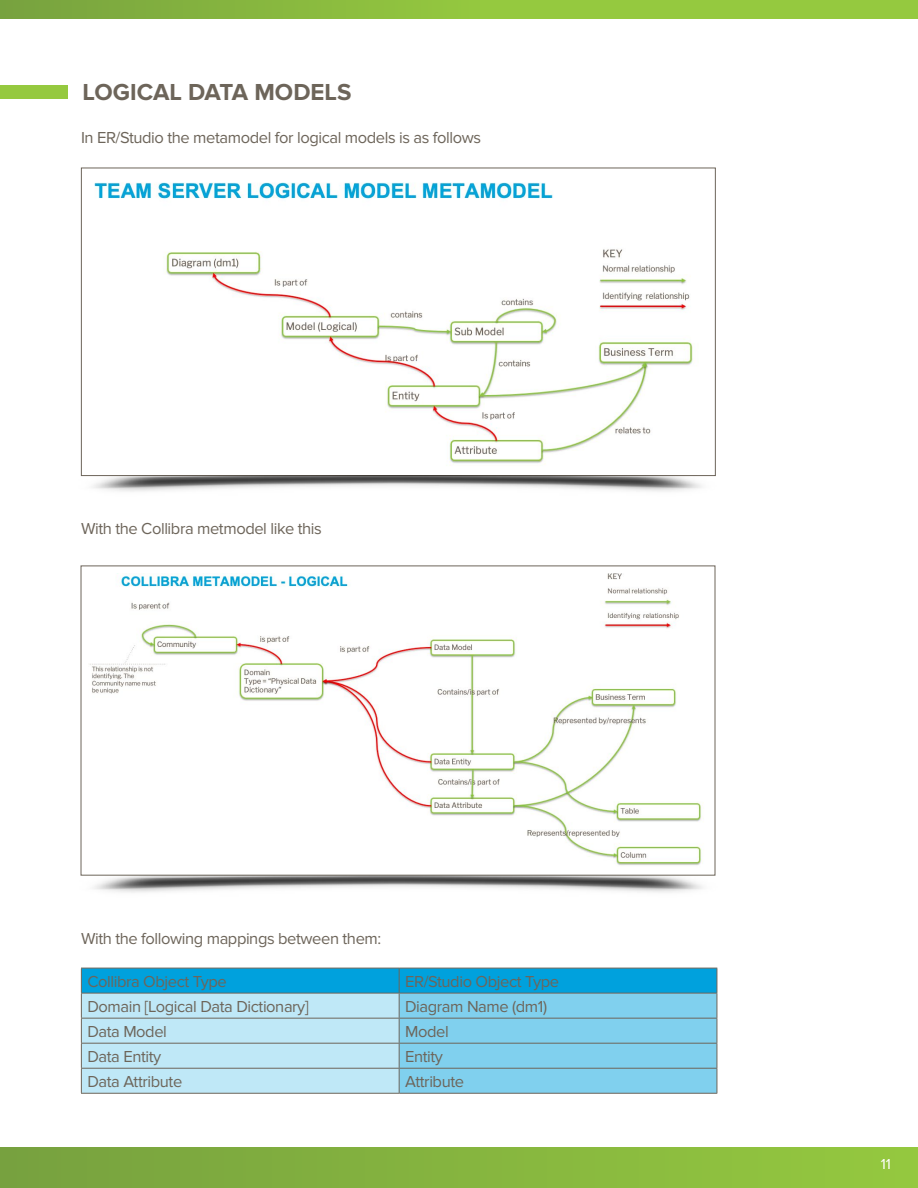
<style>
.page{position:relative;width:918px;height:1188px;background:#fff}
.page>*{position:absolute;margin:0;border:0;box-sizing:border-box;transform-origin:0 0}
.t1{font:700 24px "Proxima Nova";color:#6d655a}
.t2{font:16.5px "Proxima Nova";letter-spacing:-.025em;color:#6d655a}
.t3{font:15px "Proxima Nova";color:#fff}
</style>
<div class="page">
<div style="left:0;top:0;width:918px;height:19px;background:linear-gradient(to right,#7eaa3f,#9cd33f)"></div>
<div style="left:0;top:1148px;width:918px;height:40px;background:linear-gradient(to right,#77a13f,#95c83f)"></div>
<div style="left:81px;top:566px;width:634px;height:310px;background:#fff;border:1px solid #6d655a"></div>
<img style="left:94px;top:876px;width:609px;height:17px">
<img style="left:89px;top:573px;width:614px;height:292px">
<div style="left:81px;top:168px;width:635px;height:308px;background:#fff;border:1px solid #6d655a"></div>
<img style="left:80px;top:475px;width:636px;height:17px">
<img style="left:94px;top:182px;width:599px;height:283px">
<div style="left:0;top:85px;width:68px;height:13px;background:#95c93f"></div>
<svg style="left:81px;top:968px;width:637px;height:125px;background:#7ecbe7"></svg>
<hr style="left:81px;top:1093px;width:318px;height:1px;background:#6d655a">
<hr style="left:399px;top:1093px;width:318px;height:1px;background:#6d655a">
<h1 class="t1" style="left:83px;top:78px;width:270px">LOGICAL DATA MODELS</h1>
<p class="t2" style="left:81px;top:128px;width:402px">In ER/Studio the metamodel for logical models is as follows</p>
<p class="t2" style="left:81px;top:519px;width:242px">With the Collibra metmodel like this</p>
<p class="t2" style="left:81px;top:929px;width:302px">With the following mappings between them:</p>
<p class="t2" style="left:87px;top:972px;width:141px">Collibra Object Type</p>
<p class="t2" style="left:405px;top:972px;width:155px">ER/Studio Object Type</p>
<p class="t2" style="left:87px;top:997px;width:223px">Domain [Logical Data Dictionary]</p>
<p class="t2" style="left:405px;top:997px;width:143px">Diagram Name (dm1)</p>
<p class="t2" style="left:87px;top:1022px;width:81px">Data Model</p>
<p class="t2" style="left:405px;top:1022px;width:45px">Model</p>
<p class="t2" style="left:87px;top:1047px;width:75px">Data Entity</p>
<p class="t2" style="left:405px;top:1047px;width:39px">Entity</p>
<p class="t2" style="left:87px;top:1072px;width:96px">Data Attribute</p>
<p class="t2" style="left:405px;top:1072px;width:60px">Attribute</p>
<p class="t3" style="left:881px;top:1155px;width:12px">11</p>
</div>
